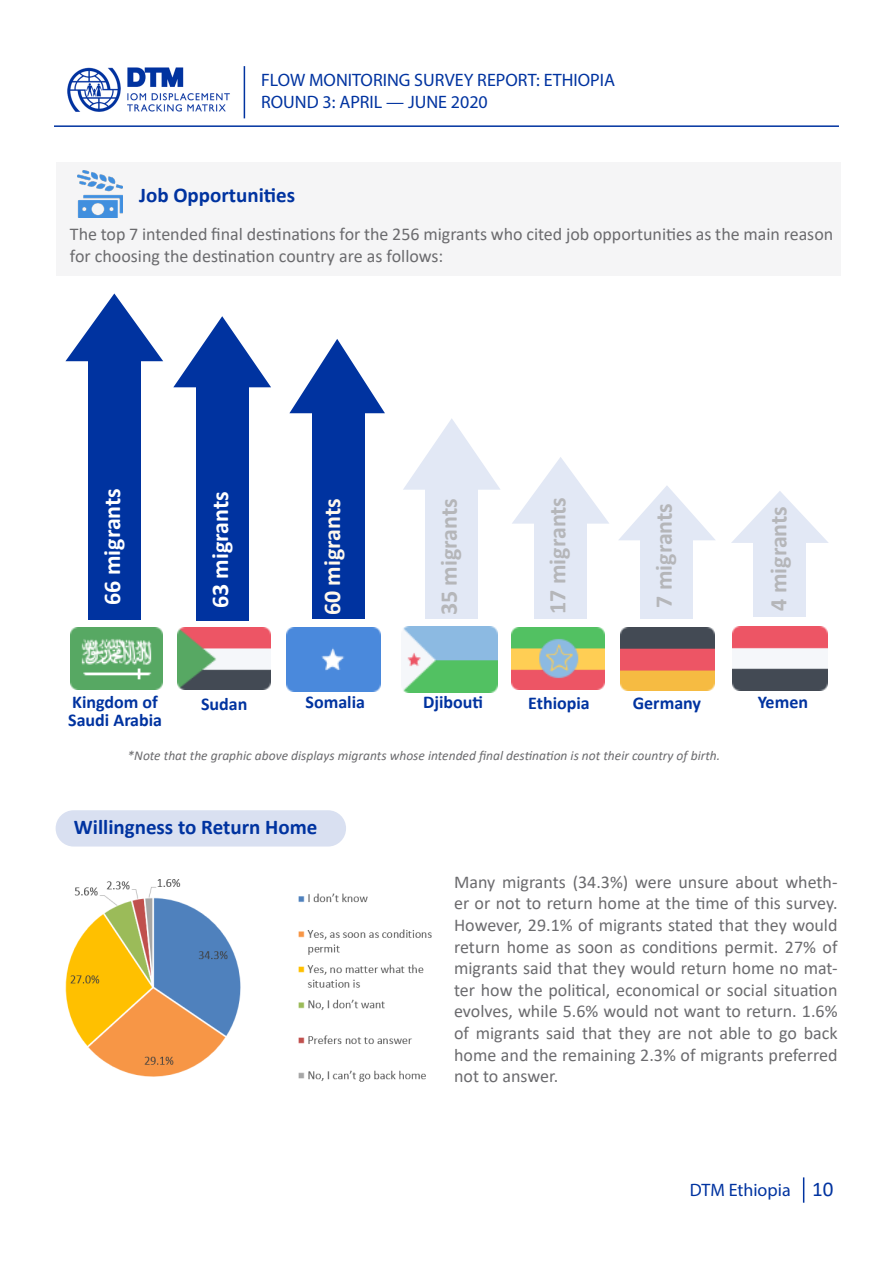
<style>
.page{position:relative;width:893px;height:1263px;background:#fff}
.page>*{position:absolute;margin:0;border:0;box-sizing:border-box;transform-origin:0 0}
.t1{font:700 24px "Calibri";color:#b5b6b9}
.t2{font:700 24px "Calibri";color:#fff}
.t3{font:700 24px "Calibri";color:#fff8ec}
.t4{font:700 21px "Calibri";color:#0033a0}
.t5{font:18px/21.6px "Calibri";color:#6b6b6e}
.t6{font:18px/21.6px "Myriad Pro";color:#0033a0}
.t7{font:700 18px "Calibri";color:#0033a0}
.t8{font:italic 13.5px "Calibri";color:#6b6b6e}
.s1{font-family:"Calibri";font-size:21px}
</style>
<div class="page">
<hr style="left:244px;top:66px;width:1px;height:52px;background:#0033a0">
<hr style="left:54px;top:125px;width:785px;height:2px;background:#0033a0">
<img style="left:67px;top:67px;width:163px;height:45px">
<svg style="left:803px;top:1177px;width:1px;height:26px"></svg>
<div style="left:56px;top:162px;width:785px;height:113px;background:#f5f5f6"></div>
<img style="left:512px;top:628px;width:92px;height:62px">
<img style="left:177px;top:627px;width:93px;height:63px">
<img style="left:70px;top:628px;width:93px;height:62px">
<div style="left:88px;top:350px;width:52px;height:270px;background:#0033a0"></div>
<svg style="left:65px;top:293px;width:98px;height:68px"></svg>
<div style="left:196px;top:385px;width:52px;height:235px;background:#0033a0"></div>
<svg style="left:173px;top:316px;width:98px;height:71px"></svg>
<div style="left:426px;top:488px;width:52px;height:131px;background:#e2e8f5"></div>
<svg style="left:403px;top:418px;width:97px;height:72px"></svg>
<div style="left:312px;top:409px;width:53px;height:210px;background:#0033a0"></div>
<svg style="left:289px;top:339px;width:96px;height:74px"></svg>
<div style="left:641px;top:539px;width:52px;height:80px;background:#e2e8f5"></div>
<svg style="left:619px;top:486px;width:96px;height:54px"></svg>
<div style="left:534px;top:522px;width:53px;height:97px;background:#e2e8f5"></div>
<svg style="left:512px;top:457px;width:97px;height:67px"></svg>
<div style="left:754px;top:542px;width:52px;height:75px;background:#e2e8f5"></div>
<svg style="left:731px;top:491px;width:98px;height:52px"></svg>
<img style="left:732px;top:627px;width:96px;height:64px">
<img style="left:620px;top:627px;width:94px;height:64px">
<img style="left:78px;top:170px;width:44px;height:47px">
<img style="left:403px;top:626px;width:95px;height:66px">
<div style="left:287px;top:628px;width:93px;height:63px;background:#4a89dc"></div>
<div style="left:56px;top:810px;width:290px;height:36px;background:#d9e0f1;border-radius:18px"></div>
<img style="left:65px;top:879px;width:367px;height:203px">
<p class="t6" style="left:261px;top:69px;width:355px">FLOW MONITORING SURVEY REPORT: ETHIOPIA<br>ROUND 3: APRIL — JUNE 2020</p>
<p class="t4" style="left:139px;top:180px;width:158px">Job Opportunities</p>
<p class="t5" style="left:70px;top:223px;width:765px">The top 7 intended final destinations for the 256 migrants who cited job opportunities as the main reason for choosing the destination country are as follows:</p>
<p class="t2" style="left:95px;top:605px;width:118px;rotate:-90deg">66 migrants</p>
<p class="t2" style="left:203px;top:608px;width:118px;rotate:-90deg">63 migrants</p>
<p class="t3" style="left:315px;top:615px;width:118px;rotate:-90deg">60 migrants</p>
<p class="t1" style="left:432px;top:615px;width:118px;rotate:-90deg">35 migrants</p>
<p class="t1" style="left:541px;top:614px;width:118px;rotate:-90deg">17 migrants</p>
<p class="t1" style="left:647px;top:608px;width:106px;rotate:-90deg">7 migrants</p>
<p class="t1" style="left:761px;top:611px;width:106px;rotate:-90deg">4 migrants</p>
<p class="t7" style="left:72px;top:689px;width:87px">Kingdom of</p>
<p class="t7" style="left:201px;top:691px;width:48px">Sudan</p>
<p class="t7" style="left:423px;top:690px;width:61px">Djibouti</p>
<p class="t7" style="left:528px;top:690px;width:63px">Ethiopia</p>
<p class="t7" style="left:68px;top:707px;width:95px">Saudi Arabia</p>
<p class="t7" style="left:306px;top:689px;width:61px">Somalia</p>
<p class="t7" style="left:758px;top:690px;width:52px">Yemen</p>
<p class="t7" style="left:633px;top:690px;width:70px">Germany</p>
<p class="t8" style="left:128px;top:746px;width:594px">*Note that the graphic above displays migrants whose intended final destination is not their country of birth.</p>
<p class="t4" style="left:74px;top:812px;width:245px">Willingness to Return Home</p>
<p class="t5" style="left:454px;top:870px;width:385px;text-align:justify">Many migrants (34.3%) were unsure about wheth&shy;er or not to return home at the time of this survey.<br>However, 29.1% of migrants stated that they would return home as soon as conditions permit. 27% of migrants said that they would return home no mat&shy;ter how the political, economical or social situation evolves, while 5.6% would not want to return. 1.6% of migrants said that they are not able to go back home and the remaining 2.3% of migrants preferred not to answer.</p>
<p class="t6" style="left:690px;top:1179px;width:145px">DTM Ethiopia <span class="s1">10</span></p>
</div>
